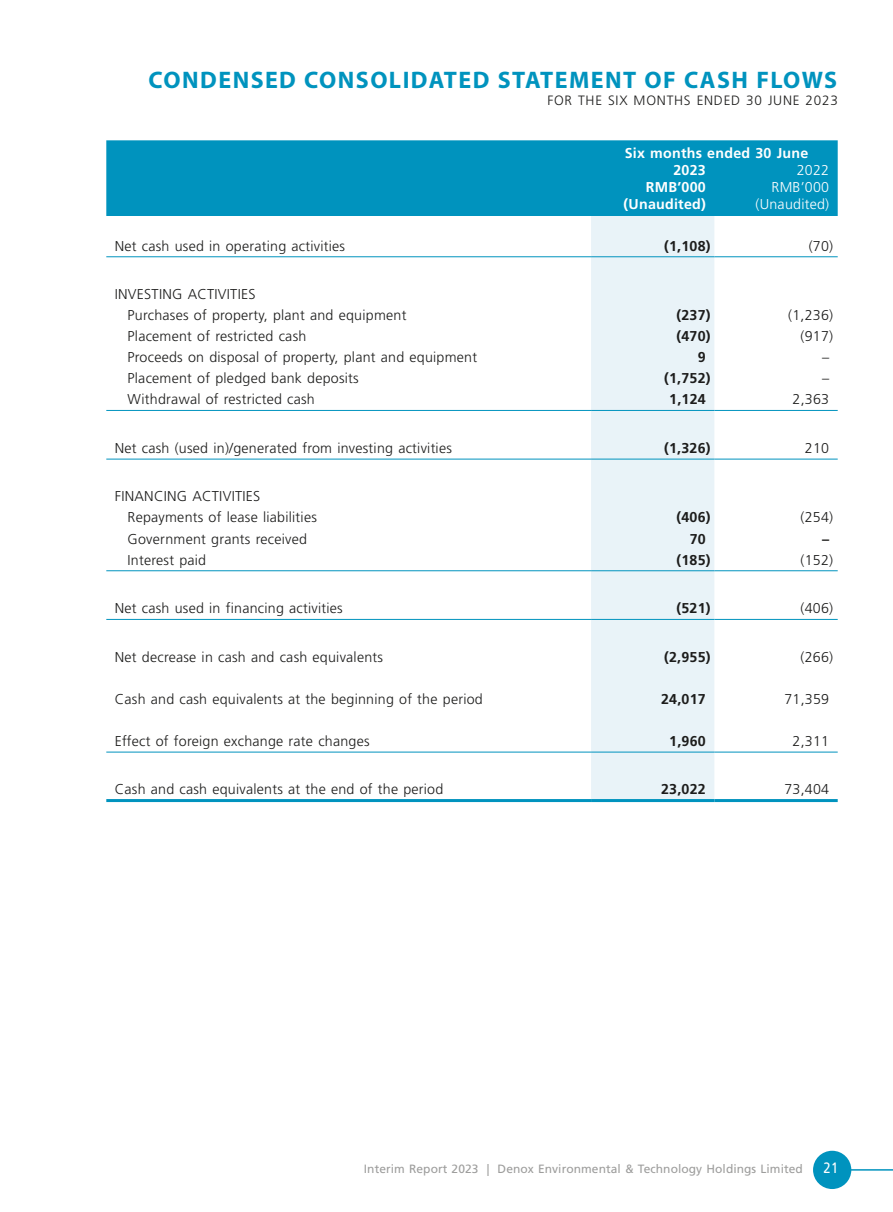
<style>
.page{position:relative;width:893px;height:1212px;background:#fff}
.page>*{position:absolute;margin:0;border:0;box-sizing:border-box;transform-origin:0 0}
.t1{font:700 24px "Myriad Pro";letter-spacing:.06em;color:#0093be}
.t2{font:15px "Frutiger LT Std";color:#fff;scale:.85 1}
.t3{font:300 14.25px/21px "Frutiger LT Std";letter-spacing:.015em;color:#1c1c1b}
.t4{font:700 14.25px "Frutiger LT Std";letter-spacing:.015em;color:#1c1c1b}
.t5{font:700 14.25px/17.2px "Frutiger LT Std";letter-spacing:.015em;color:#fff}
.t6{font:300 14.25px "Frutiger LT Std";letter-spacing:.015em;color:#fff}
.t7{font:300 13.5px "Frutiger LT Std";letter-spacing:.055em;color:#1c1c1b}
.t8{font:12px "Frutiger LT Std";letter-spacing:.005em;color:#9d9d9c}
</style>
<div class="page">
<div style="left:813px;top:1151px;width:38px;height:38px;background:#0093be;border-radius:50%"></div>
<hr style="left:850px;top:1169px;width:43px;height:1px;background:#0093be">
<div style="left:106px;top:140px;width:732px;height:76px;background:#0093be"></div>
<div style="left:591px;top:216px;width:123px;height:583px;background:#e9f3f8"></div>
<hr style="left:106px;top:256px;width:485px;height:1px;background:#0093be">
<hr style="left:591px;top:256px;width:123px;height:1px;background:#0093be">
<hr style="left:714px;top:256px;width:124px;height:1px;background:#0093be">
<hr style="left:106px;top:410px;width:485px;height:1px;background:#0093be">
<hr style="left:591px;top:410px;width:123px;height:1px;background:#0093be">
<hr style="left:714px;top:410px;width:124px;height:1px;background:#0093be">
<hr style="left:106px;top:459px;width:485px;height:1px;background:#0093be">
<hr style="left:591px;top:459px;width:123px;height:1px;background:#0093be">
<hr style="left:714px;top:459px;width:124px;height:1px;background:#0093be">
<hr style="left:106px;top:570px;width:485px;height:1px;background:#0093be">
<hr style="left:591px;top:570px;width:123px;height:1px;background:#0093be">
<hr style="left:714px;top:570px;width:124px;height:1px;background:#0093be">
<hr style="left:106px;top:619px;width:485px;height:1px;background:#0093be">
<hr style="left:591px;top:619px;width:123px;height:1px;background:#0093be">
<hr style="left:714px;top:619px;width:124px;height:1px;background:#0093be">
<hr style="left:106px;top:752px;width:485px;height:1px;background:#0093be">
<hr style="left:591px;top:752px;width:123px;height:1px;background:#0093be">
<hr style="left:714px;top:752px;width:124px;height:1px;background:#0093be">
<hr style="left:106px;top:799px;width:485px;height:3px;background:#0093be">
<hr style="left:591px;top:799px;width:123px;height:3px;background:#0093be">
<hr style="left:714px;top:799px;width:124px;height:3px;background:#0093be">
<h1 class="t1" style="left:149px;top:67px;width:690px">CONDENSED CONSOLIDATED STATEMENT OF CASH FLOWS</h1>
<p class="t7" style="left:547px;top:92px;width:292px">FOR THE SIX MONTHS ENDED 30 JUNE 2023</p>
<p class="t5" style="left:673px;top:144px;width:136px;text-indent:-49px">Six months ended 30 June<br>2023</p>
<p class="t6" style="left:797px;top:162px;width:34px">2022</p>
<p class="t5" style="left:646px;top:179px;width:62px">RMB’000</p>
<p class="t6" style="left:771px;top:179px;width:59px">RMB’000</p>
<p class="t5" style="left:623px;top:196px;width:84px">(Unaudited)</p>
<p class="t6" style="left:755px;top:196px;width:75px">(Unaudited)</p>
<p class="t3" style="left:115px;top:235px;width:232px">Net cash used in operating activities</p>
<p class="t4" style="left:664px;top:237px;width:48px">(1,108)</p>
<p class="t3" style="left:809px;top:235px;width:26px">(70)</p>
<p class="t3" style="left:128px;top:284px;width:280px;text-indent:-13px">INVESTING ACTIVITIES<br>Purchases of property, plant and equipment</p>
<p class="t4" style="left:676px;top:307px;width:36px">(237)</p>
<p class="t3" style="left:788px;top:305px;width:47px">(1,236)</p>
<p class="t3" style="left:128px;top:326px;width:180px">Placement of restricted cash</p>
<p class="t4" style="left:676px;top:328px;width:36px">(470)</p>
<p class="t3" style="left:800px;top:326px;width:34px">(917)</p>
<p class="t3" style="left:128px;top:347px;width:351px">Proceeds on disposal of property, plant and equipment</p>
<p class="t4" style="left:698px;top:349px;width:9px">9</p>
<p class="t3" style="left:822px;top:347px;width:9px">–</p>
<p class="t3" style="left:128px;top:368px;width:233px">Placement of pledged bank deposits</p>
<p class="t4" style="left:664px;top:370px;width:48px">(1,752)</p>
<p class="t3" style="left:822px;top:368px;width:9px">–</p>
<p class="t3" style="left:128px;top:389px;width:189px">Withdrawal of restricted cash</p>
<p class="t4" style="left:669px;top:391px;width:38px">1,124</p>
<p class="t3" style="left:793px;top:389px;width:38px">2,363</p>
<p class="t3" style="left:115px;top:438px;width:339px">Net cash (used in)/generated from investing activities</p>
<p class="t4" style="left:664px;top:439px;width:48px">(1,326)</p>
<p class="t3" style="left:805px;top:438px;width:26px">210</p>
<p class="t3" style="left:128px;top:486px;width:191px;text-indent:-13px">FINANCING ACTIVITIES<br>Repayments of lease liabilities</p>
<p class="t4" style="left:676px;top:509px;width:36px">(406)</p>
<p class="t3" style="left:800px;top:507px;width:34px">(254)</p>
<p class="t3" style="left:128px;top:528px;width:181px">Government grants received</p>
<p class="t4" style="left:690px;top:530px;width:18px">70</p>
<p class="t4" style="left:822px;top:530px;width:9px">–</p>
<p class="t3" style="left:128px;top:549px;width:80px">Interest paid</p>
<p class="t4" style="left:676px;top:551px;width:36px">(185)</p>
<p class="t3" style="left:800px;top:549px;width:34px">(152)</p>
<p class="t3" style="left:115px;top:598px;width:229px">Net cash used in financing activities</p>
<p class="t4" style="left:676px;top:600px;width:36px">(521)</p>
<p class="t3" style="left:800px;top:598px;width:34px">(406)</p>
<p class="t3" style="left:115px;top:646px;width:270px">Net decrease in cash and cash equivalents</p>
<p class="t4" style="left:664px;top:648px;width:48px">(2,955)</p>
<p class="t3" style="left:800px;top:646px;width:34px">(266)</p>
<p class="t3" style="left:115px;top:688px;width:370px">Cash and cash equivalents at the beginning of the period</p>
<p class="t4" style="left:661px;top:690px;width:46px">24,017</p>
<p class="t3" style="left:784px;top:688px;width:46px">71,359</p>
<p class="t3" style="left:115px;top:730px;width:256px">Effect of foreign exchange rate changes</p>
<p class="t4" style="left:669px;top:732px;width:38px">1,960</p>
<p class="t3" style="left:793px;top:730px;width:38px">2,311</p>
<p class="t3" style="left:115px;top:779px;width:330px">Cash and cash equivalents at the end of the period</p>
<p class="t4" style="left:661px;top:781px;width:46px">23,022</p>
<p class="t3" style="left:784px;top:779px;width:46px">73,404</p>
<p class="t8" style="left:364px;top:1162px;width:440px">Interim Report 2023 | Denox Environmental &amp; Technology Holdings Limited</p>
<p class="t2" style="left:823px;top:1159px;width:19px">21</p>
</div>
